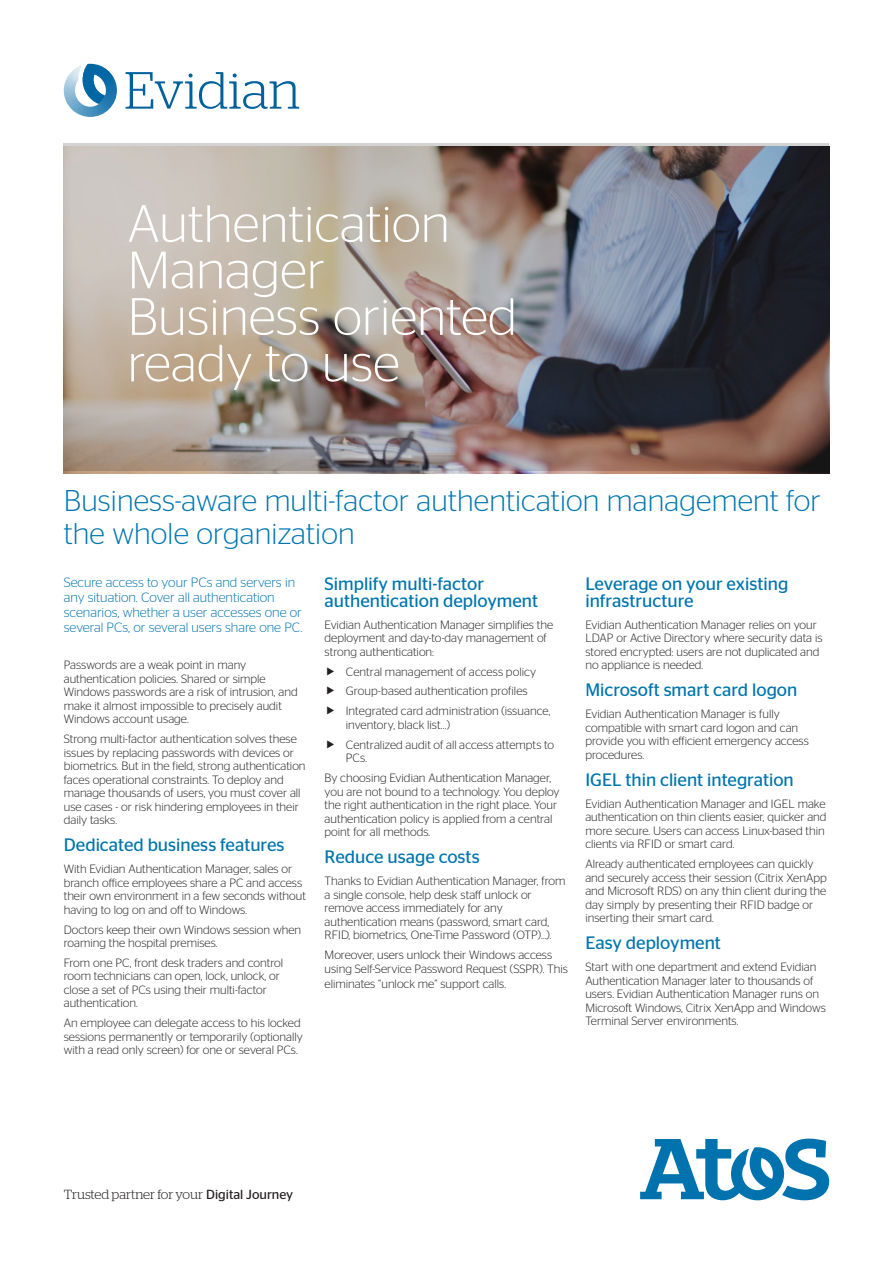
<style>
.page{position:relative;width:893px;height:1263px;background:#fff}
.page>*{position:absolute;margin:0;border:0;box-sizing:border-box;transform-origin:0 0}
.t1{font:300 52.5px/46.5px "Stag Sans";color:#fff}
.t2{font:300 52.2px "Stag";color:#00619c}
.SUB-HEADLINE{font:300 30px/33px "Stag Sans";letter-spacing:.005em;color:#0075b1}
.ssb_12-11_bleu{font:18px/16.5px "Stag Sans";color:#0076ad}
.ssl_8-9_noir{font:300 13.5px/15px "Stag Sans";color:#0073ae}
.t3{font:300 13.2px "Stag";color:#231f20}
.ssl_8-9_noir-2{font:300 12px/13.5px "Stag Sans";color:#231f20}
.s1{color:#0075b1}
.s2{font-family:"Stag Sans";font-weight:400}
</style>
<div class="page">
<svg style="left:640px;top:1138px;width:189px;height:62px"></svg>
<img style="left:64px;top:144px;width:765px;height:327px">
<svg style="left:64px;top:64px;width:53px;height:53px"></svg>
<h2 class="t2" style="left:124px;top:61px;width:177px">Evidian</h2>
<h1 class="t1" style="left:128px;top:200px;width:391px">Authentication<br>Manager<br>Business oriented ready to use</h1>
<p class="SUB-HEADLINE" style="left:64px;top:483px;width:759px">Business-aware multi-factor authentication management for the whole organization</p>
<p class="ssl_8-9_noir" style="left:64px;top:574px;width:240px">Secure access to your PCs and servers in any situation. Cover all authentication scenarios, whether a user accesses one or several PCs, or several users share one PC<span class="s1">.</span></p>
<p class="ssl_8-9_noir-2" style="left:64px;top:658px;width:235px">Passwords are a weak point in many authentication policies. Shared or simple Windows passwords are a risk of intrusion, and make it almost impossible to precisely audit Windows account usage.</p>
<p class="ssl_8-9_noir-2" style="left:64px;top:732px;width:243px">Strong multi-factor authentication solves these issues by replacing passwords with devices or biometrics. But in the field, strong authentication faces operational constraints. To deploy and manage thousands of users, you must cover all use cases - or risk hindering employees in their daily tasks.</p>
<p class="ssb_12-11_bleu" style="left:64px;top:836px;width:222px">Dedicated business features</p>
<p class="ssl_8-9_noir-2" style="left:64px;top:862px;width:244px">With Evidian Authentication Manager, sales or branch office employees share a PC and access their own environment in a few seconds without having to log on and off to Windows.</p>
<p class="ssl_8-9_noir-2" style="left:64px;top:922px;width:239px">Doctors keep their own Windows session when roaming the hospital premises.</p>
<p class="ssl_8-9_noir-2" style="left:64px;top:956px;width:221px">From one PC, front desk traders and control room technicians can open, lock, unlock, or close a set of PCs using their multi-factor authentication.</p>
<p class="ssl_8-9_noir-2" style="left:64px;top:1016px;width:241px">An employee can delegate access to his locked sessions permanently or temporarily (optionally with a read only screen) for one or several PCs.</p>
<p class="ssb_12-11_bleu" style="left:325px;top:575px;width:215px">Simplify multi-factor authentication deployment</p>
<p class="ssl_8-9_noir-2" style="left:325px;top:617px;width:230px">Evidian Authentication Manager simplifies the deployment and day-to-day management of strong authentication:</p>
<p class="ssl_8-9_noir-2" style="left:346px;top:664px;width:192px">Central management of access policy</p>
<p class="ssl_8-9_noir-2" style="left:346px;top:684px;width:183px">Group-based authentication profiles</p>
<p class="ssl_8-9_noir-2" style="left:346px;top:704px;width:206px">Integrated card administration (issuance, inventory, black list...)</p>
<p class="ssl_8-9_noir-2" style="left:346px;top:737px;width:210px">Centralized audit of all access attempts to<br>PCs.</p>
<p class="ssl_8-9_noir-2" style="left:325px;top:771px;width:237px">By choosing Evidian Authentication Manager, you are not bound to a technology. You deploy the right authentication in the right place. Your authentication policy is applied from a central point for all methods.</p>
<p class="ssb_12-11_bleu" style="left:325px;top:848px;width:157px">Reduce usage costs</p>
<p class="ssl_8-9_noir-2" style="left:325px;top:874px;width:242px">Thanks to Evidian Authentication Manager, from a single console, help desk staff unlock or remove access immediately for any authentication means (password, smart card, RFID, biometrics, One-Time Password (OTP)…).</p>
<p class="ssl_8-9_noir-2" style="left:325px;top:948px;width:245px">Moreover, users unlock their Windows access using Self-Service Password Request (SSPR). This</p>
<p class="ssl_8-9_noir-2" style="left:325px;top:976px;width:183px">eliminates “unlock me” support calls.</p>
<p class="ssb_12-11_bleu" style="left:585px;top:575px;width:204px">Leverage on your existing infrastructure</p>
<p class="ssl_8-9_noir-2" style="left:585px;top:617px;width:239px">Evidian Authentication Manager relies on your LDAP or Active Directory where security data is stored encrypted: users are not duplicated and no appliance is needed.</p>
<p class="ssb_12-11_bleu" style="left:585px;top:682px;width:213px">Microsoft smart card logon</p>
<p class="ssl_8-9_noir-2" style="left:585px;top:707px;width:225px">Evidian Authentication Manager is fully compatible with smart card logon and can provide you with efficient emergency access procedures.</p>
<p class="ssb_12-11_bleu" style="left:585px;top:771px;width:210px">IGEL thin client integration</p>
<p class="ssl_8-9_noir-2" style="left:585px;top:797px;width:243px">Evidian Authentication Manager and IGEL make authentication on thin clients easier, quicker and more secure. Users can access Linux-based thin clients via RFID or smart card.</p>
<p class="ssl_8-9_noir-2" style="left:585px;top:857px;width:243px">Already authenticated employees can quickly and securely access their session (Citrix XenApp and Microsoft RDS) on any thin client during the day simply by presenting their RFID badge or inserting their smart card.</p>
<p class="ssb_12-11_bleu" style="left:585px;top:935px;width:137px">Easy deployment</p>
<p class="ssl_8-9_noir-2" style="left:585px;top:960px;width:242px">Start with one department and extend Evidian Authentication Manager later to thousands of users. Evidian Authentication Manager runs on Microsoft Windows, Citrix XenApp and Windows Terminal Server environments.</p>
<p class="t3" style="left:64px;top:1187px;width:231px">Trusted partner for your <span class="s2">Digital Journey</span></p>
</div>
